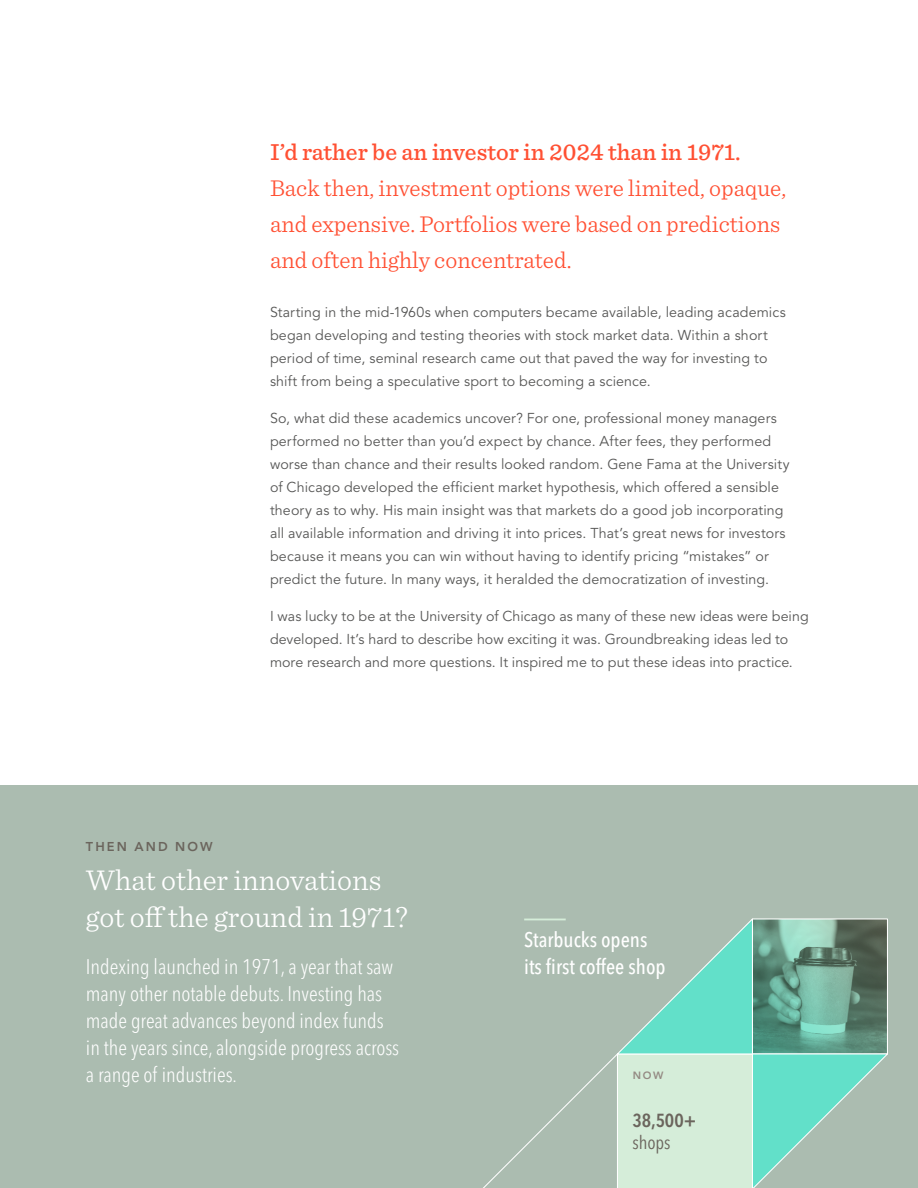
<style>
.page{position:relative;width:918px;height:1188px;background:#fff}
.page>*{position:absolute;margin:0;border:0;box-sizing:border-box;transform-origin:0 0}
.t1{font:300 30px/37.5px "Sentinel";color:#fff}
.t2{font:300 24px/36px "Sentinel";color:#ff5033}
.t3{font:500 24px "Sentinel";color:#ff5033}
.t4{font:300 condensed 21px/27px "Avenir Next LT Pro";color:#fff}
.t5{font:500 condensed 21px/27px "Avenir Next LT Pro";color:#fff}
.t6{font:600 condensed 18.75px "Avenir Next LT Pro";color:#6b655d}
.t7{font:condensed 18.75px "Avenir Next LT Pro";letter-spacing:-.005em;color:#6b655d}
.t8{font:14.25px/22.8px "Avenir LT Std";letter-spacing:.005em;color:#575756}
.t9{font:800 12.75px "Avenir LT Std";letter-spacing:.165em;color:#6b655d}
.t10{font:800 10.5px "Avenir LT Std";color:#948a83}
</style>
<div class="page">
<div style="left:0;top:785px;width:918px;height:403px;background:#abbcb0"></div>
<svg style="left:483px;top:918px;width:405px;height:270px"></svg>
<h2 class="t3" style="left:270px;top:133px;width:472px">I’d rather be an investor in 2024 than in 1971.</h2>
<h2 class="t2" style="left:270px;top:168px;width:518px">Back then, investment options were limited, opaque, and expensive. Portfolios were based on predictions and often highly concentrated.</h2>
<p class="t8" style="left:270px;top:301px;width:517px">Starting in the mid-1960s when computers became available, leading academics began developing and testing theories with stock market data. Within a short period of time, seminal research came out that paved the way for investing to shift from being a speculative sport to becoming a science.</p>
<p class="t8" style="left:270px;top:408px;width:521px">So, what did these academics uncover? For one, professional money managers performed no better than you’d expect by chance. After fees, they performed worse than chance and their results looked random. Gene Fama at the University of Chicago developed the efficient market hypothesis, which offered a sensible theory as to why. His main insight was that markets do a good job incorporating all available information and driving it into prices. That’s great news for investors because it means you can win without having to identify pricing “mistakes” or predict the future. In many ways, it heralded the democratization of investing.</p>
<p class="t8" style="left:270px;top:605px;width:540px">I was lucky to be at the University of Chicago as many of these new ideas were being developed. It’s hard to describe how exciting it was. Groundbreaking ideas led to more research and more questions. It inspired me to put these ideas into practice.</p>
<p class="t9" style="left:86px;top:839px;width:128px">THEN AND NOW</p>
<h1 class="t1" style="left:86px;top:859px;width:323px">What other innovations got off the ground in 1971?</h1>
<h3 class="t4" style="left:86px;top:953px;width:315px">Indexing launched in 1971, a year that saw many other notable debuts. Investing has made great advances beyond index funds in the years since, alongside progress across a range of industries.</h3>
<h3 class="t5" style="left:524px;top:927px;width:143px">Starbucks opens its first coffee shop</h3>
<p class="t10" style="left:633px;top:1069px;width:32px">NOW</p>
<h3 class="t6" style="left:633px;top:1109px;width:65px">38,500+</h3>
<h3 class="t7" style="left:633px;top:1131px;width:40px">shops</h3>
</div>
